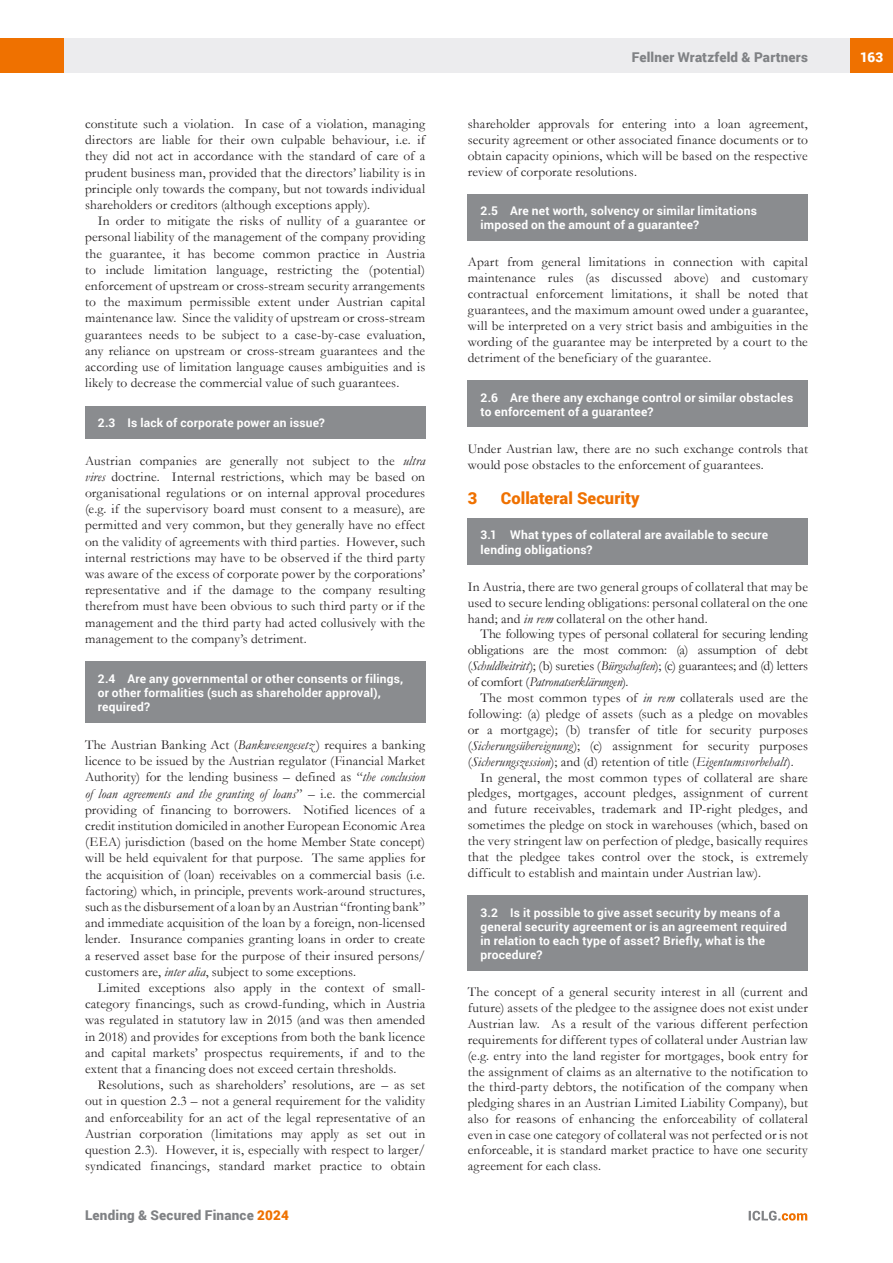
<style>
.page{position:relative;width:893px;height:1263px;background:#fff}
.page>*{position:absolute;margin:0;border:0;box-sizing:border-box;transform-origin:0 0}
.t1{font:900 16.5px "Roboto";letter-spacing:.005em;color:#ef7100}
.t2{font:13.5px/16.2px "Garamond";letter-spacing:.01em;color:#231f20;text-align:justify}
.t3{font:900 13.5px "Roboto";letter-spacing:.015em;color:#808285}
.t4{font:900 13.5px "Roboto";color:#fff}
.t5{font:700 12px/14.1px "Roboto";letter-spacing:.015em;color:#fff}
.s1{font-style:italic}
.s2{color:#ef7100}
</style>
<div class="page">
<div style="left:64px;top:38px;width:786px;height:34px;background:#ececee"></div>
<div style="left:850px;top:38px;width:43px;height:34px;background:#ef7100"></div>
<div style="left:0;top:38px;width:64px;height:34px;background:#ef7100"></div>
<svg style="left:749px;top:1211px;width:58px;height:9px"></svg>
<div style="left:468px;top:194px;width:340px;height:47px;background:#8a8c8f"></div>
<div style="left:468px;top:380px;width:340px;height:47px;background:#8a8c8f"></div>
<div style="left:468px;top:518px;width:340px;height:47px;background:#8a8c8f"></div>
<div style="left:468px;top:895px;width:340px;height:76px;background:#8a8c8f"></div>
<div style="left:85px;top:406px;width:340px;height:33px;background:#8a8c8f"></div>
<div style="left:85px;top:661px;width:340px;height:62px;background:#8a8c8f"></div>
<p class="t2" style="left:85px;top:115px;width:342px">constitute such a violation. In case of a violation, managing directors are liable for their own culpable behaviour, i.e. if they did not act in accordance with the standard of care of a prudent business man, provided that the directors’ liability is in principle only towards the company, but not towards individual shareholders or creditors (although exceptions apply).</p>
<p class="t2" style="left:85px;top:212px;width:342px;text-indent:13px">In order to mitigate the risks of nullity of a guarantee or personal liability of the management of the company providing the guarantee, it has become common practice in Austria to include limitation language, restricting the (potential) enforcement of upstream or cross-stream security arrangements to the maximum permissible extent under Austrian capital maintenance law. Since the validity of upstream or cross-stream guarantees needs to be subject to a case-by-case evaluation, any reliance on upstream or cross-stream guarantees and the according use of limitation language causes ambiguities and is likely to decrease the commercial value of such guarantees.</p>
<p class="t5" style="left:98px;top:415px;width:229px">2.3 Is lack of corporate power an issue?</p>
<p class="t2" style="left:85px;top:452px;width:342px">Austrian companies are generally not subject to the <span class="s1">ultra vires</span> doctrine. Internal restrictions, which may be based on organisational regulations or on internal approval procedures (e.g. if the supervisory board must consent to a measure), are permitted and very common, but they generally have no effect on the validity of agreements with third parties. However, such internal restrictions may have to be observed if the third party was aware of the excess of corporate power by the corporations’ representative and if the damage to the company resulting therefrom must have been obvious to such third party or if the management and the third party had acted collusively with the management to the company’s detriment.</p>
<p class="t5" style="left:98px;top:671px;width:307px">2.4 Are any governmental or other consents or filings, or other formalities (such as shareholder approval), required?</p>
<p class="t2" style="left:85px;top:736px;width:342px">The Austrian Banking Act (<span class="s1">Bankwesengesetz</span> ) requires a banking licence to be issued by the Austrian regulator (Financial Market Authority) for the lending business – defined as “<span class="s1">the conclusion of loan agreements and the granting of loans</span>” – i.e. the commercial providing of financing to borrowers. Notified licences of a credit institution domiciled in another European Economic Area (EEA) jurisdiction (based on the home Member State concept) will be held equivalent for that purpose. The same applies for the acquisition of (loan) receivables on a commercial basis (i.e. factoring) which, in principle, prevents work-around structures, such as the disbursement of a loan by an Austrian “fronting bank” and immediate acquisition of the loan by a foreign, non-licensed lender. Insurance companies granting loans in order to create a reserved asset base for the purpose of their insured persons/ customers are, <span class="s1">inter alia</span>, subject to some exceptions.</p>
<p class="t2" style="left:85px;top:979px;width:342px;text-indent:13px">Limited exceptions also apply in the context of small&shy;category financings, such as crowd-funding, which in Austria was regulated in statutory law in 2015 (and was then amended in 2018) and provides for exceptions from both the bank licence and capital markets’ prospectus requirements, if and to the extent that a financing does not exceed certain thresholds.</p>
<p class="t2" style="left:85px;top:1076px;width:342px;text-indent:13px">Resolutions, such as shareholders’ resolutions, are – as set out in question 2.3 – not a general requirement for the validity and enforceability for an act of the legal representative of an Austrian corporation (limitations may apply as set out in question 2.3). However, it is, especially with respect to larger/ syndicated financings, standard market practice to obtain</p>
<p class="t3" style="left:85px;top:1206px;width:205px">Lending &amp; Secured Finance <span class="s2">2024</span></p>
<p class="t3" style="left:632px;top:48px;width:178px">Fellner Wratzfeld &amp; Partners</p>
<p class="t4" style="left:860px;top:48px;width:25px">163</p>
<p class="t2" style="left:468px;top:115px;width:342px">shareholder approvals for entering into a loan agreement, security agreement or other associated finance documents or to obtain capacity opinions, which will be based on the respective review of corporate resolutions.</p>
<p class="t5" style="left:480px;top:203px;width:278px">2.5 Are net worth, solvency or similar limitations imposed on the amount of a guarantee?</p>
<p class="t2" style="left:468px;top:254px;width:342px">Apart from general limitations in connection with capital maintenance rules (as discussed above) and customary contractual enforcement limitations, it shall be noted that guarantees, and the maximum amount owed under a guarantee, will be interpreted on a very strict basis and ambiguities in the wording of the guarantee may be interpreted by a court to the detriment of the beneficiary of the guarantee.</p>
<p class="t5" style="left:480px;top:390px;width:314px">2.6 Are there any exchange control or similar obstacles to enforcement of a guarantee?</p>
<p class="t2" style="left:468px;top:440px;width:342px">Under Austrian law, there are no such exchange controls that would pose obstacles to the enforcement of guarantees.</p>
<p class="t1" style="left:468px;top:487px;width:11px">3</p>
<p class="t1" style="left:501px;top:487px;width:140px">Collateral Security</p>
<p class="t5" style="left:480px;top:528px;width:289px">3.1 What types of collateral are available to secure lending obligations?</p>
<p class="t2" style="left:468px;top:578px;width:342px">In Austria, there are two general groups of collateral that may be used to secure lending obligations: personal collateral on the one hand; and <span class="s1">in rem</span> collateral on the other hand.</p>
<p class="t2" style="left:468px;top:626px;width:342px;text-indent:13px">The following types of personal collateral for securing lending obligations are the most common: (a) assumption of debt (<span class="s1">Schuldbeitritt</span>); (b) sureties (<span class="s1">Bürgschaften</span>); (c) guarantees; and (d) letters of comfort (<span class="s1">Patronatserklärungen</span>).</p>
<p class="t2" style="left:468px;top:689px;width:342px;text-indent:13px">The most common types of <span class="s1">in rem</span> collaterals used are the following: (a) pledge of assets (such as a pledge on movables or a mortgage); (b) transfer of title for security purposes (<span class="s1">Sicherungsübereignung</span>); (c) assignment for security purposes (<span class="s1">Sicherungszession</span>); and (d) retention of title (<span class="s1">Eigentumsvorbehalt</span>).</p>
<p class="t2" style="left:468px;top:769px;width:342px;text-indent:13px">In general, the most common types of collateral are share pledges, mortgages, account pledges, assignment of current and future receivables, trademark and IP-right pledges, and sometimes the pledge on stock in warehouses (which, based on the very stringent law on perfection of pledge, basically requires that the pledgee takes control over the stock, is extremely difficult to establish and maintain under Austrian law).</p>
<p class="t5" style="left:480px;top:905px;width:308px">3.2 Is it possible to give asset security by means of a general security agreement or is an agreement required in relation to each type of asset? Briefly, what is the procedure?</p>
<p class="t2" style="left:468px;top:983px;width:342px">The concept of a general security interest in all (current and future) assets of the pledgee to the assignee does not exist under Austrian law. As a result of the various different perfection requirements for different types of collateral under Austrian law (e.g. entry into the land register for mortgages, book entry for the assignment of claims as an alternative to the notification to the third-party debtors, the notification of the company when pledging shares in an Austrian Limited Liability Company), but also for reasons of enhancing the enforceability of collateral even in case one category of collateral was not perfected or is not enforceable, it is standard market practice to have one security agreement for each class.</p>
</div>
